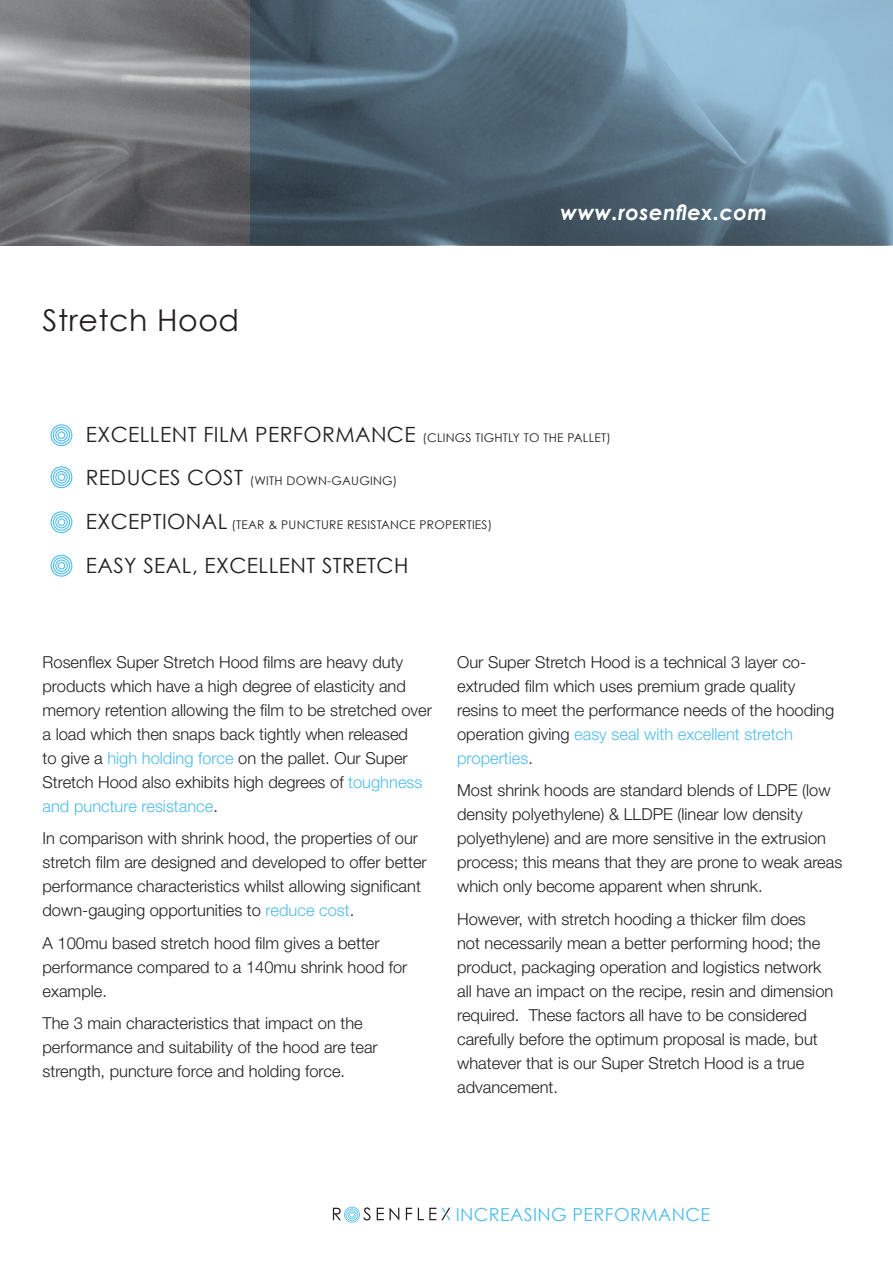
<style>
.page{position:relative;width:893px;height:1263px;background:#fff}
.page>*{position:absolute;margin:0;border:0;box-sizing:border-box;transform-origin:0 0}
.Heading{font:30px "Century Gothic";letter-spacing:.02em;color:#231f20}
.bullet_style{font:21px "Century Gothic";letter-spacing:.02em;color:#231f20}
.t1{font:italic 700 21px "Century Gothic";letter-spacing:.02em;color:#fff}
.Heading-2{font:18px "Century Gothic";letter-spacing:.02em;color:#4fbdec}
.body{font:300 16.5px/24px "Helvetica Neue";color:#231f20}
.bullet_style-2{font:12px "Century Gothic";letter-spacing:.02em;color:#231f20}
.s1{font-size:21px}
.s2{color:#4fbdec}
</style>
<div class="page">
<img style="left:0;top:0;width:893px;height:245px">
<svg style="left:51px;top:424px;width:21px;height:22px"></svg>
<svg style="left:51px;top:466px;width:21px;height:22px"></svg>
<svg style="left:51px;top:511px;width:21px;height:22px"></svg>
<svg style="left:51px;top:555px;width:21px;height:22px"></svg>
<svg style="left:333px;top:1207px;width:38px;height:16px"></svg>
<svg style="left:377px;top:1208px;width:22px;height:12px"></svg>
<svg style="left:406px;top:1208px;width:6px;height:12px"></svg>
<svg style="left:418px;top:1208px;width:33px;height:12px"></svg>
<p class="Heading" style="left:43px;top:302px;width:198px">Stretch Hood</p>
<p class="t1" style="left:560px;top:199px;width:208px">www.rosenflex.com</p>
<p class="bullet_style-2" style="left:86px;top:430px;width:527px"><span class="s1">EXCELLENT FILM PERFORMANCE</span> (CLINGS TIGHTLY TO THE PALLET)</p>
<p class="bullet_style-2" style="left:86px;top:474px;width:313px"><span class="s1">REDUCES COST</span> (WITH DOWN-GAUGING)</p>
<p class="bullet_style-2" style="left:86px;top:517px;width:408px"><span class="s1">EXCEPTIONAL</span> (TEAR &amp; PUNCTURE RESISTANCE PROPERTIES)</p>
<p class="bullet_style" style="left:86px;top:552px;width:324px">EASY SEAL, EXCELLENT STRETCH</p>
<p class="body" style="left:43px;top:650px;width:391px">Rosenflex Super Stretch Hood films are heavy duty products which have a high degree of elasticity and memory retention allowing the film to be stretched over a load which then snaps back tightly when released<br>to give a <span class="s2">high holding force</span> on the pallet. Our Super Stretch Hood also exhibits high degrees of <span class="s2">toughness and puncture resistance</span>.</p>
<p class="body" style="left:43px;top:826px;width:386px">In comparison with shrink hood, the properties of our stretch film are designed and developed to offer better performance characteristics whilst allowing significant down-gauging opportunities to <span class="s2">reduce cost</span>.</p>
<p class="body" style="left:43px;top:931px;width:366px">A 100mu based stretch hood film gives a better performance compared to a 140mu shrink hood for example.</p>
<p class="body" style="left:43px;top:1011px;width:337px">The 3 main characteristics that impact on the performance and suitability of the hood are tear strength, puncture force and holding force.</p>
<p class="body" style="left:457px;top:650px;width:379px">Our Super Stretch Hood is a technical 3 layer co&shy;extruded film which uses premium grade quality resins to meet the performance needs of the hooding operation giving <span class="s2">easy seal with excellent stretch properties</span>.</p>
<p class="body" style="left:457px;top:778px;width:387px">Most shrink hoods are standard blends of LDPE (low density polyethylene) &amp; LLDPE (linear low density polyethylene) and are more sensitive in the extrusion process; this means that they are prone to weak areas which only become apparent when shrunk.</p>
<p class="body" style="left:457px;top:907px;width:378px">However, with stretch hooding a thicker film does<br>not necessarily mean a better performing hood; the product, packaging operation and logistics network all have an impact on the recipe, resin and dimension required. These factors all have to be considered carefully before the optimum proposal is made, but whatever that is our Super Stretch Hood is a true advancement.</p>
<p class="Heading-2" style="left:456px;top:1203px;width:256px">INCREASING PERFORMANCE</p>
</div>
